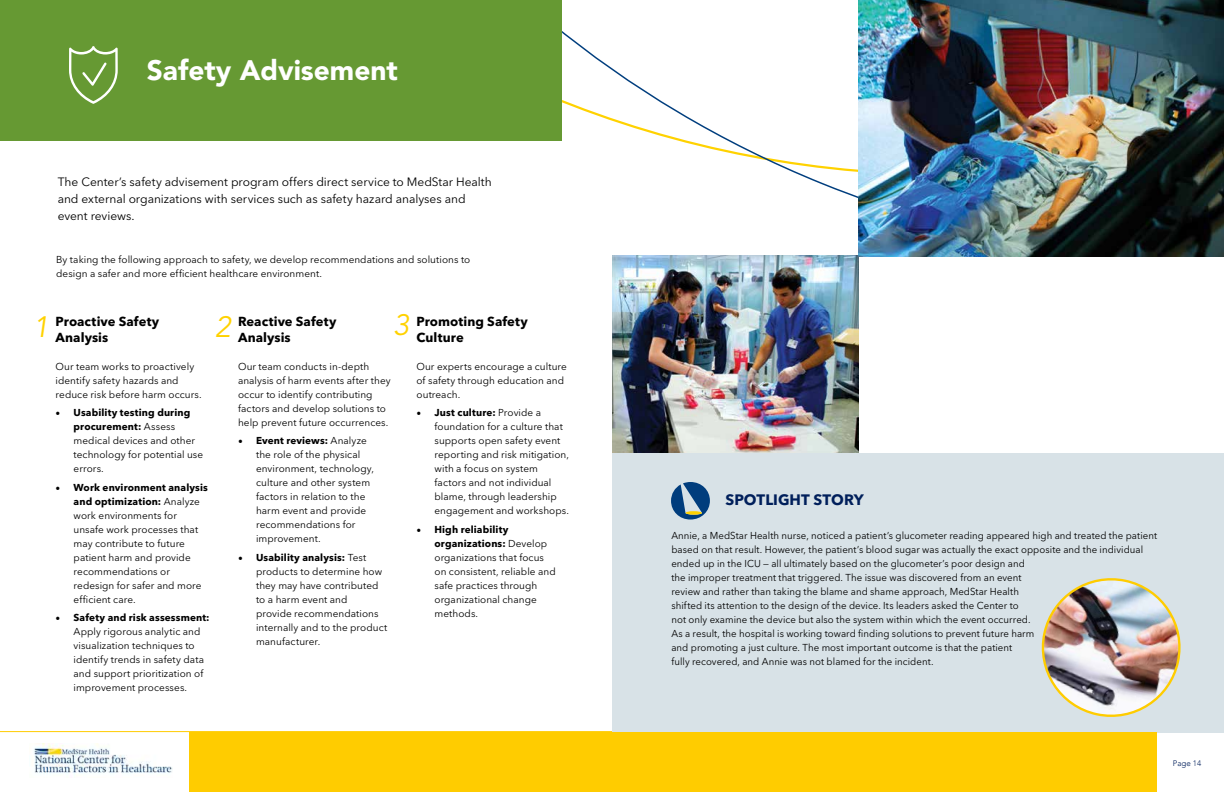
<style>
.page{position:relative;width:1224px;height:792px;background:#fff}
.page>*{position:absolute;margin:0;border:0;box-sizing:border-box;transform-origin:0 0}
.t1{font:italic 29.3px "Avenir LT Std";color:#ffd200}
.t2{font:900 28px "Avenir LT Std";color:#fff}
.t3{font:700 15px "Avenir Next LT Pro";color:#001f5b}
.t4{font:700 13px/16px "Avenir Next LT Pro";letter-spacing:.005em;color:#000}
.t5{font:12px/17px "Avenir Next LT Pro";letter-spacing:-.005em;color:#000}
.t6{font:10px/14px "Avenir Next LT Pro";letter-spacing:.005em;color:#000}
.t7{font:300 8px "Avenir";color:#001f5b}
.s1{font-family:"Minion Pro";font-weight:700;font-size:12px}
.s2{font-weight:700}
</style>
<div class="page">
<img style="left:34px;top:743px;width:138px;height:32px">
<hr style="left:0;top:731px;width:1224px;height:1px;background:#fc0">
<img style="left:612px;top:256px;width:246px;height:196px">
<div style="left:612px;top:453px;width:612px;height:280px;background:#d8e2e7"></div>
<div style="left:0;top:0;width:562px;height:140px;background:#693"></div>
<svg style="left:69px;top:46px;width:49px;height:58px"></svg>
<svg style="left:671px;top:482px;width:39px;height:38px"></svg>
<svg style="left:685px;top:511px;width:17px;height:4px"></svg>
<div style="left:189px;top:732px;width:967px;height:60px;background:#fc0"></div>
<svg style="left:562px;top:20px;width:297px;height:195px"></svg>
<img style="left:1041px;top:578px;width:140px;height:139px">
<img style="left:859px;top:0;width:365px;height:256px">
<h2 class="t2" style="left:147px;top:54px;width:252px">Safety Advisement</h2>
<p class="t5" style="left:58px;top:174px;width:436px">The Center’s safety advisement program offers direct service to MedStar Health and external organizations with services such as safety hazard analyses and event reviews.</p>
<p class="t6" style="left:56px;top:252px;width:416px">By taking the following approach to safety, we develop recommendations and solutions to design a safer and more efficient healthcare environment.</p>
<h3 class="t4" style="left:56px;top:313px;width:105px">Proactive Safety<br>Analysis</h3>
<p class="t6" style="left:56px;top:359px;width:148px">Our team works to proactively identify safety hazards and reduce risk before harm occurs.</p>
<p class="t6" style="left:74px;top:405px;width:131px;text-indent:-18px"><span class="s1">•</span> <span class="s2">Usability testing during procurement:</span> Assess medical devices and other technology for potential use errors.</p>
<p class="t6" style="left:74px;top:480px;width:136px;text-indent:-18px"><span class="s1">•</span> <span class="s2">Work environment analysis and optimization:</span> Analyze work environments for unsafe work processes that may contribute to future patient harm and provide recommendations or redesign for safer and more efficient care.</p>
<p class="t6" style="left:74px;top:610px;width:138px;text-indent:-18px"><span class="s1">•</span> <span class="s2">Safety and risk assessment:<br></span>Apply rigorous analytic and visualization techniques to identify trends in safety data and support prioritization of improvement processes.</p>
<h1 class="t1" style="left:33px;top:310px;width:18px">1</h1>
<h1 class="t1" style="left:215px;top:310px;width:18px">2</h1>
<h1 class="t1" style="left:393px;top:308px;width:18px">3</h1>
<h3 class="t4" style="left:238px;top:313px;width:100px">Reactive Safety<br>Analysis</h3>
<p class="t6" style="left:238px;top:359px;width:154px">Our team conducts in-depth analysis of harm events after they occur to identify contributing factors and develop solutions to help prevent future occurrences.</p>
<p class="t6" style="left:256px;top:433px;width:119px;text-indent:-18px"><span class="s1">•</span> <span class="s2">Event reviews:</span> Analyze the role of the physical environment, technology, culture and other system factors in relation to the harm event and provide recommendations for improvement.</p>
<p class="t6" style="left:256px;top:550px;width:133px;text-indent:-18px"><span class="s1">•</span> <span class="s2">Usability analysis:</span> Test products to determine how they may have contributed to a harm event and<br>provide recommendations internally and to the product manufacturer.</p>
<h3 class="t4" style="left:417px;top:313px;width:113px">Promoting Safety<br>Culture</h3>
<p class="t6" style="left:417px;top:359px;width:152px">Our experts encourage a culture of safety through education and outreach.</p>
<p class="t6" style="left:435px;top:405px;width:136px;text-indent:-18px"><span class="s1">•</span> <span class="s2">Just culture:</span> Provide a foundation for a culture that supports open safety event reporting and risk mitigation, with a focus on system factors and not individual blame, through leadership engagement and workshops.</p>
<p class="t6" style="left:435px;top:522px;width:123px;text-indent:-18px"><span class="s1">•</span> <span class="s2">High reliability organizations:</span> Develop organizations that focus on consistent, reliable and safe practices through organizational change methods.</p>
<h3 class="t3" style="left:726px;top:490px;width:140px">SPOTLIGHT STORY</h3>
<p class="t6" style="left:671px;top:528px;width:487px">Annie, a MedStar Health nurse, noticed a patient’s glucometer reading appeared high and treated the patient based on that result. However, the patient’s blood sugar was actually the exact opposite and the individual ended up in the ICU — all ultimately based on the glucometer’s poor design and<br>the improper treatment that triggered. The issue was discovered from an event<br>review and rather than taking the blame and shame approach, MedStar Health<br>shifted its attention to the design of the device. Its leaders asked the Center to<br>not only examine the device but also the system within which the event occurred.<br>As a result, the hospital is working toward finding solutions to prevent future harm<br>and promoting a just culture. The most important outcome is that the patient<br>fully recovered, and Annie was not blamed for the incident.</p>
<p class="t7" style="left:1173px;top:759px;width:30px">Page 14</p>
</div>
